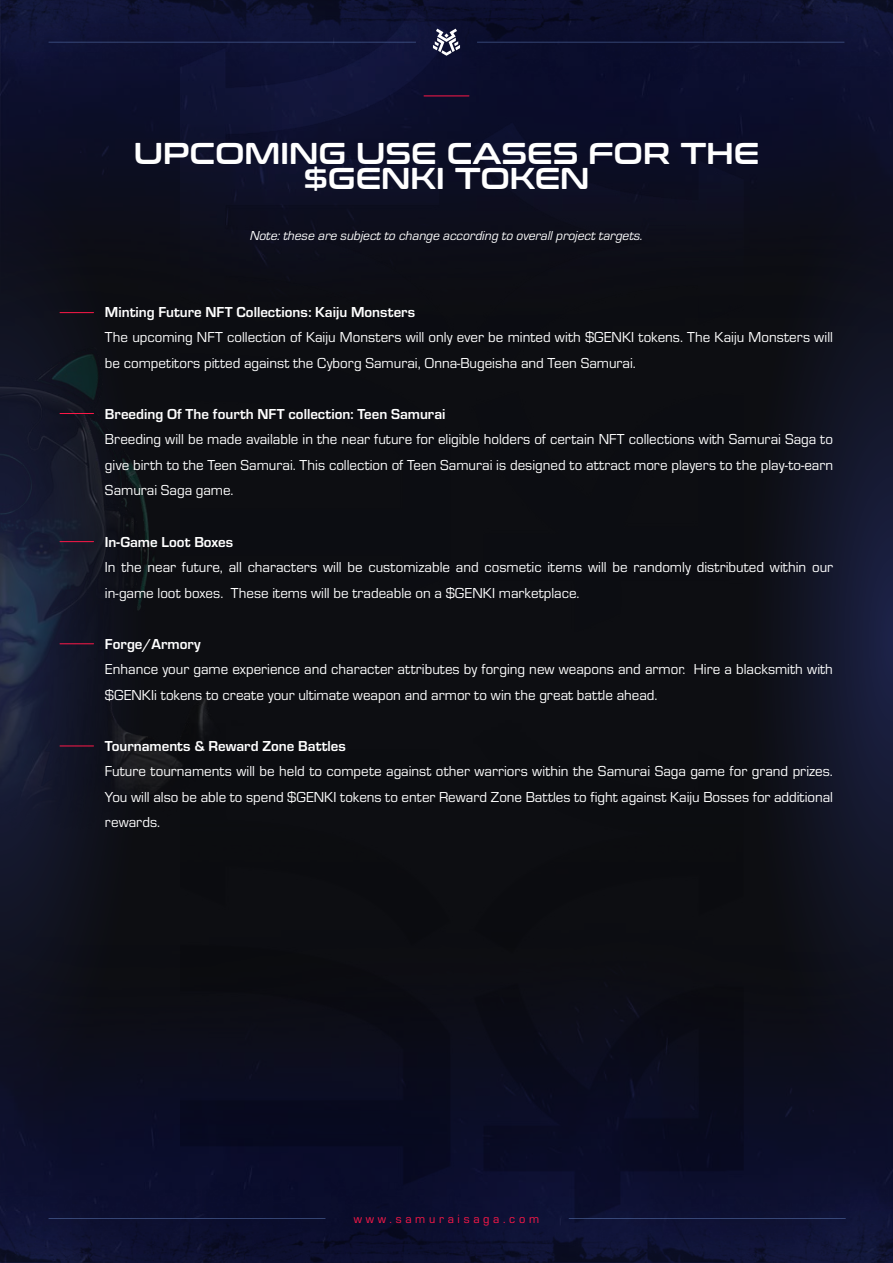
<style>
.page{position:relative;width:893px;height:1263px;background:#fff}
.page>*{position:absolute;margin:0;border:0;box-sizing:border-box;transform-origin:0 0}
.t1{font:30px/25.5px "Conthrax Sb";color:#fff;text-align:center}
.t2{font:15px/25.5px "Eurostile";color:#fff}
.t3{font:700 15px "Eurostile";color:#fff}
.t4{font:italic 13.5px "Eurostile";color:#fff}
.t5{font:12.45px "Eurostile";letter-spacing:.3em;color:#ff1848}
</style>
<div class="page">
<div style="left:152px;top:556px;width:29px;height:151px;background:#0d0e12"></div>
<svg style="left:0;top:556px;width:152px;height:151px;background:#161c2d"></svg>
<svg style="left:743px;top:556px;width:150px;height:151px;background:#131629"></svg>
<img style="left:0;top:707px;width:893px;height:446px">
<img style="left:0;top:1153px;width:893px;height:110px">
<img style="left:0;top:110px;width:893px;height:446px">
<img style="left:0;top:0;width:893px;height:110px">
<img style="left:181px;top:9px;width:562px;height:592px">
<img style="left:181px;top:601px;width:562px;height:621px">
<svg style="left:433px;top:29px;width:27px;height:27px"></svg>
<hr style="left:60px;top:312px;width:34px;height:1px;background:#ff1848">
<hr style="left:60px;top:413px;width:34px;height:1px;background:#ff1848">
<hr style="left:60px;top:541px;width:34px;height:1px;background:#ff1848">
<hr style="left:60px;top:643px;width:34px;height:1px;background:#ff1848">
<hr style="left:60px;top:746px;width:34px;height:1px;background:#ff1848">
<hr style="left:49px;top:42px;width:367px;height:1px;background:#617fbc">
<hr style="left:477px;top:42px;width:367px;height:1px;background:#617fbc">
<hr style="left:49px;top:1218px;width:276px;height:1px;background:#617fbc">
<hr style="left:569px;top:1218px;width:277px;height:1px;background:#617fbc">
<hr style="left:424px;top:96px;width:45px;height:1px;background:#ff1848">
<h1 class="t1" style="left:134px;top:138px;width:627px">UPCOMING USE CASES FOR THE $GENKI TOKEN</h1>
<p class="t4" style="left:250px;top:227px;width:394px">Note: these are subject to change according to overall project targets.</p>
<p class="t3" style="left:105px;top:301px;width:312px">Minting Future NFT Collections: Kaiju Monsters</p>
<p class="t2" style="left:105px;top:324px;width:729px">The upcoming NFT collection of Kaiju Monsters will only ever be minted with $GENKI tokens. The Kaiju Monsters will be competitors pitted against the Cyborg Samurai, Onna-Bugeisha and Teen Samurai.</p>
<p class="t3" style="left:105px;top:403px;width:342px">Breeding Of The fourth NFT collection: Teen Samurai</p>
<p class="t2" style="left:105px;top:426px;width:730px;text-align:justify">Breeding will be made available in the near future for eligible holders of certain NFT collections with Samurai Saga to give birth to the Teen Samurai. This collection of Teen Samurai is designed to attract more players to the play-to-earn Samurai Saga game.</p>
<p class="t3" style="left:105px;top:531px;width:130px">In-Game Loot Boxes</p>
<p class="t2" style="left:105px;top:554px;width:730px">In the near future, all characters will be customizable and cosmetic items will be randomly distributed within our in-game loot boxes. These items will be tradeable on a $GENKI marketplace.</p>
<p class="t3" style="left:105px;top:633px;width:97px">Forge/Armory</p>
<p class="t2" style="left:105px;top:656px;width:729px">Enhance your game experience and character attributes by forging new weapons and armor. Hire a blacksmith with $GENKIi tokens to create your ultimate weapon and armor to win the great battle ahead.</p>
<p class="t3" style="left:105px;top:735px;width:242px">Tournaments &amp; Reward Zone Battles</p>
<p class="t2" style="left:105px;top:758px;width:730px;text-align:justify">Future tournaments will be held to compete against other warriors within the Samurai Saga game for grand prizes.<br>You will also be able to spend $GENKI tokens to enter Reward Zone Battles to fight against Kaiju Bosses for additional rewards.</p>
<p class="t5" style="left:354px;top:1210px;width:187px">www.samuraisaga.com</p>
</div>
